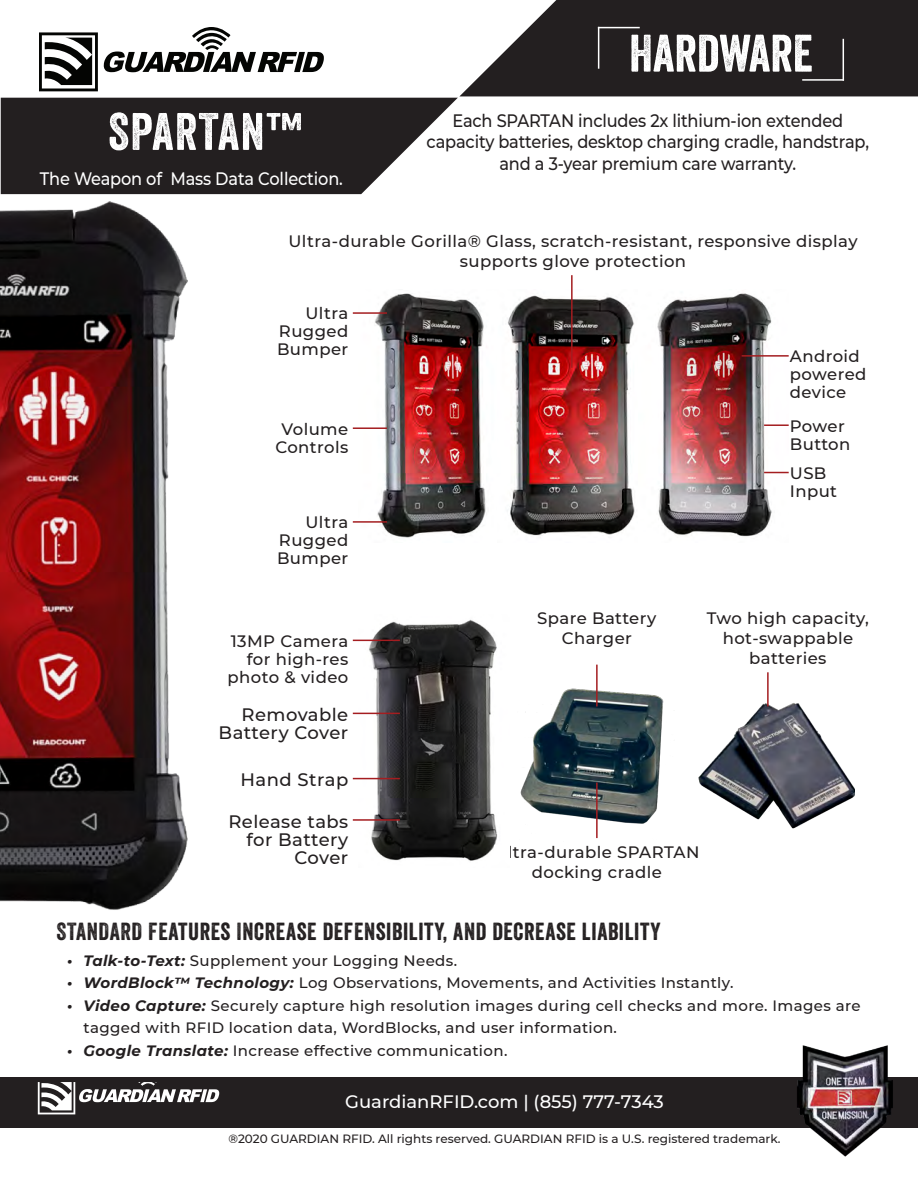
<style>
.page{position:relative;width:918px;height:1188px;background:#fff}
.page>*{position:absolute;margin:0;border:0;box-sizing:border-box;transform-origin:0 0}
.t1{font:51px "Veneer";color:#fff}
.t2{font:51px "Veneer";letter-spacing:.025em;color:#fff}
.t3{font:24px "Veneer";letter-spacing:.025em;color:#231f20}
.t4{font:500 18px/21.6px "Montserrat";letter-spacing:-.01em;color:#231f20;text-align:center;scale:.9 1}
.t5{font:500 18px/18px "Montserrat";letter-spacing:.025em;color:#231f20;text-align:right}
.t6{font:500 18px "Montserrat";letter-spacing:-.01em;color:#fff}
.t7{font:500 18px "Montserrat";letter-spacing:-.01em;color:#fff;scale:.9 1}
.t8{font:500 16.5px/18px "Montserrat";letter-spacing:.025em;color:#231f20;text-align:center}
.t9{font:500 15px/22.5px "Montserrat";letter-spacing:.025em;color:#231f20}
.t10{font:500 12px "Montserrat";color:#231f20}
.s1{font-weight:700;font-style:italic}
</style>
<div class="page">
<div style="left:0;top:1077px;width:918px;height:51px;background:#231f20"></div>
<img style="left:797px;top:1045px;width:96px;height:112px">
<svg style="left:38px;top:1082px;width:181px;height:32px"></svg>
<svg style="left:460px;top:0;width:458px;height:96px;background:#3a3637"></svg>
<svg style="left:104px;top:27px;width:220px;height:45px"></svg>
<svg style="left:39px;top:32px;width:59px;height:59px"></svg>
<svg style="left:1px;top:98px;width:457px;height:96px;background:#3a3637"></svg>
<hr style="left:598px;top:27px;width:42px;height:1px;background:#fff">
<hr style="left:598px;top:27px;width:1px;height:42px;background:#fff">
<hr style="left:802px;top:79px;width:42px;height:2px;background:#fff">
<hr style="left:843px;top:39px;width:1px;height:42px;background:#fff">
<img style="left:1px;top:201px;width:187px;height:709px">
<img style="left:375px;top:293px;width:111px;height:245px">
<img style="left:508px;top:295px;width:127px;height:241px">
<img style="left:359px;top:619px;width:138px;height:242px">
<img style="left:520px;top:688px;width:144px;height:151px">
<img style="left:698px;top:703px;width:156px;height:126px">
<img style="left:657px;top:293px;width:132px;height:244px">
<hr style="left:353px;top:427px;width:34px;height:2px;background:#a41d20">
<hr style="left:764px;top:424px;width:25px;height:2px;background:#a41d20">
<hr style="left:742px;top:355px;width:47px;height:2px;background:#a41d20">
<svg style="left:764px;top:472px;width:25px;height:1px"></svg>
<hr style="left:571px;top:275px;width:2px;height:93px;background:#a41d20">
<hr style="left:596px;top:665px;width:2px;height:41px;background:#a41d20">
<hr style="left:767px;top:672px;width:2px;height:34px;background:#a41d20">
<hr style="left:596px;top:783px;width:2px;height:55px;background:#a41d20">
<hr style="left:353px;top:312px;width:34px;height:2px;background:#a41d20">
<hr style="left:353px;top:521px;width:34px;height:2px;background:#a41d20">
<hr style="left:353px;top:640px;width:47px;height:1px;background:#a41d20">
<hr style="left:353px;top:778px;width:47px;height:1px;background:#a41d20">
<hr style="left:353px;top:713px;width:47px;height:1px;background:#a41d20">
<hr style="left:353px;top:819px;width:47px;height:2px;background:#a41d20">
<p class="t2" style="left:108px;top:100px;width:197px">SPARTAN™</p>
<p class="t7" style="left:40px;top:167px;width:338px">The Weapon of Mass Data Collection.</p>
<p class="t1" style="left:629px;top:22px;width:185px">HARDWARE</p>
<p class="t4" style="left:427px;top:109px;width:493px">Each SPARTAN includes 2x lithium-ion extended capacity batteries, desktop charging cradle, handstrap, and a 3-year premium care warranty.</p>
<p class="t8" style="left:289px;top:230px;width:571px;line-height:19.8px">Ultra-durable Gorilla® Glass, scratch-resistant, responsive display supports glove protection</p>
<p class="t8" style="left:277px;top:304px;width:73px;text-align:justify;text-indent:28px">Ultra Rugged Bumper</p>
<p class="t8" style="left:790px;top:347px;width:71px">Android</p>
<p class="t8" style="left:790px;top:365px;width:78px;text-align:left">powered device</p>
<p class="t8" style="left:275px;top:419px;width:74px">Volume<br>Controls</p>
<p class="t8" style="left:790px;top:416px;width:62px;text-align:left">Power<br>Button</p>
<p class="t8" style="left:277px;top:513px;width:73px;text-align:justify;text-indent:28px">Ultra Rugged Bumper</p>
<p class="t8" style="left:228px;top:631px;width:122px;text-align:right">13MP Camera for high-res photo &amp; video</p>
<p class="t5" style="left:219px;top:705px;width:131px">Removable<br>Battery Cover</p>
<p class="t5" style="left:241px;top:770px;width:109px">Hand Strap</p>
<p class="t5" style="left:228px;top:812px;width:121px">Release tabs for Battery<br>Cover</p>
<p class="t8" style="left:790px;top:463px;width:49px;text-align:left">USB<br>Input</p>
<p class="t8" style="left:537px;top:608px;width:121px;line-height:19.8px">Spare Battery<br>Charger</p>
<p class="t8" style="left:707px;top:608px;width:164px;line-height:19.8px">Two high capacity, hot-swappable batteries</p>
<p class="t8" style="left:494px;top:841px;width:207px;line-height:19.8px">Ultra-durable SPARTAN docking cradle</p>
<p class="t3" style="left:57px;top:917px;width:605px">STANDARD FEATURES INCREASE DEFENSIBILITY, AND DECREASE LIABILITY</p>
<p class="t9" style="left:67px;top:949px;width:392px"><span class="s1">• Talk-to-Text:</span> Supplement your Logging Needs.</p>
<p class="t9" style="left:67px;top:971px;width:668px"><span class="s1">• WordBlock™ Technology:</span> Log Observations, Movements, and Activities Instantly.</p>
<p class="t9" style="left:84px;top:994px;width:779px;text-indent:-16px"><span class="s1">• Video Capture:</span> Securely capture high resolution images during cell checks and more. Images are tagged with RFID location data, WordBlocks, and user information.</p>
<p class="t9" style="left:67px;top:1039px;width:442px"><span class="s1">• Google Translate:</span> Increase effective communication.</p>
<p class="t6" style="left:345px;top:1089px;width:320px">GuardianRFID.com | (855) 777-7343</p>
<p class="t10" style="left:229px;top:1130px;width:554px">®2020 GUARDIAN RFID. All rights reserved. GUARDIAN RFID is a U.S. registered trademark.</p>
</div>
